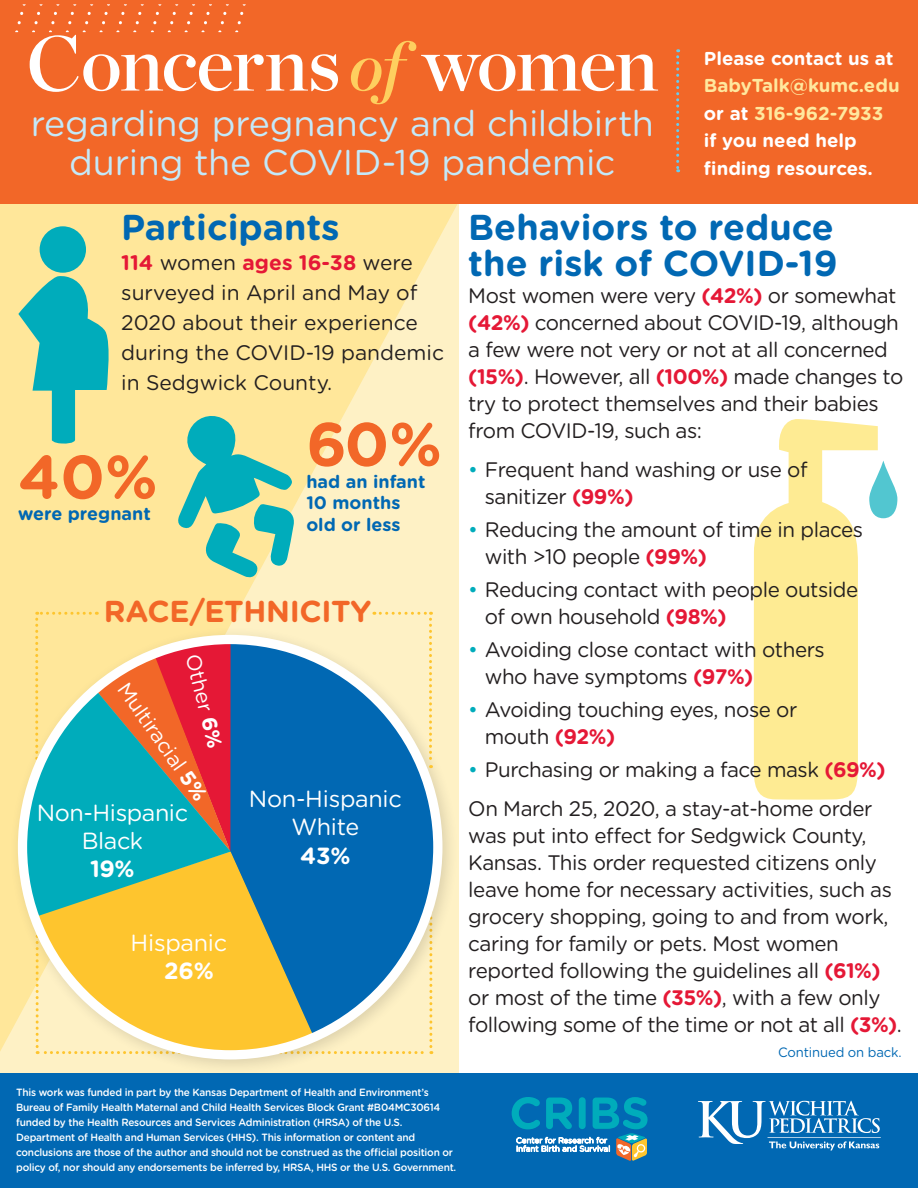
<style>
.page{position:relative;width:918px;height:1188px;background:#fff}
.page>*{position:absolute;margin:0;border:0;box-sizing:border-box;transform-origin:0 0}
.t1{font:77.4px "Chronicle Display Semi";letter-spacing:-.025em;color:#fff}
.t2{font:700 61.35px "Gotham Rounded";color:#f26728}
.t3{font:700 36px/36px "Gotham Rounded";color:#0168b3}
.t4{font:35.85px/38.7px "Gotham Rounded";letter-spacing:-.005em;color:#c4e9f9;text-align:center}
.t5{font:700 30.3px "Gotham Rounded";letter-spacing:-.01em;color:#f26728}
.t6{font:23.4px/28px "Gotham Rounded";letter-spacing:-.01em;color:#fff;text-align:center}
.t7{font:700 23.4px "Gotham Rounded";color:#fff}
.t8{font:21px/27px "Gotham Rounded";letter-spacing:-.02em;color:#231f20}
.t9{font:21px/30px "Gotham Rounded";color:#231f20}
.t10{font:20.85px "Gotham Rounded";color:#fff}
.t11{font:700 18.75px/27.5px "Gotham Rounded";color:#fff}
.t12{font:700 18px/21.6px "Gotham Rounded";color:#0168b3}
.t13{font:13.5px "Gotham Rounded";letter-spacing:-.01em;color:#0168b3}
.t14{font:500 10.5px/15px "Gotham Rounded";letter-spacing:-.02em;color:#fff;scale:.96 1}
.s1{font-style:italic;font-size:68.85px;color:#fecf5f}
.s2{font-weight:700;color:#e51836}
.s3{color:#ffe89e}
.s4{color:#00acbb}
.s5{font-weight:700}
</style>
<div class="page">
<svg style="left:754px;top:419px;width:124px;height:381px;fill:#feeb93"></svg>
<svg style="left:869px;top:461px;width:28px;height:57px"></svg>
<svg style="left:0;top:203px;width:459px;height:849px;background:#fee9a6"></svg>
<div style="left:0;top:1074px;width:918px;height:114px;background:#0168b3"></div>
<div style="left:0;top:0;width:918px;height:203px;background:#f26728"></div>
<svg style="left:15px;top:4px;width:231px;height:28px"></svg>
<div style="left:40px;top:226px;width:46px;height:47px;background:#00acbb;border-radius:50%"></div>
<svg style="left:18px;top:276px;width:94px;height:168px;background:#76c7ab"></svg>
<svg style="left:178px;top:413px;width:117px;height:166px;background:#8dcdaa"></svg>
<div style="left:8px;top:625px;width:451px;height:451px;background:#231f20;opacity:.15"></div>
<svg style="left:231px;top:639px;width:207px;height:411px;background:#3c88ba"></svg>
<svg style="left:23px;top:852px;width:300px;height:203px;background:#cabc6e"></svg>
<svg style="left:35px;top:612px;width:196px;height:68px;background:#f9c08c"></svg>
<svg style="left:23px;top:680px;width:208px;height:243px;background:#7b9e85"></svg>
<svg style="left:698px;top:1101px;width:183px;height:49px"></svg>
<svg style="left:512px;top:1097px;width:136px;height:64px"></svg>
<svg style="left:374px;top:612px;width:58px;height:156px;background:#d0d7c2"></svg>
<svg style="left:676px;top:49px;width:3px;height:123px"></svg>
<h1 class="t1" style="left:26px;top:3px;width:634px">Concerns <span class="s1">of</span> women</h1>
<h3 class="t4" style="left:31px;top:103px;width:625px">regarding pregnancy and childbirth during the COVID-19 pandemic</h3>
<h3 class="t3" style="left:121px;top:207px;width:220px">Participants</h3>
<p class="t9" style="left:121px;top:246px;width:324px"><span class="s2">114</span> women <span class="s2">ages 16-38</span> were surveyed in April and May of<br>2020 about their experience during the COVID-19 pandemic in Sedgwick County.</p>
<p class="t11" style="left:704px;top:44px;width:191px">Please contact us at</p>
<p class="t11" style="left:704px;top:71px;width:197px"><span class="s3">BabyTalk@kumc.edu </span>or at <span class="s3">316-962-7933 </span>if you need help finding resources.</p>
<h3 class="t3" style="left:468px;top:208px;width:371px">Behaviors to reduce the risk of COVID-19</h3>
<p class="t8" style="left:468px;top:281px;width:437px">Most women were very <span class="s2">(42%)</span> or somewhat <span class="s2">(42%)</span> concerned about COVID-19, although a few were not very or not at all concerned <span class="s2">(15%)</span>. However, all <span class="s2">(100%)</span> made changes to try to protect themselves and their babies from COVID-19, such as:</p>
<p class="t8" style="left:485px;top:455px;width:324px;text-indent:-17px"><span class="s4">•</span> Frequent hand washing or use of sanitizer <span class="s2">(99%)</span></p>
<p class="t8" style="left:485px;top:515px;width:380px;text-indent:-17px"><span class="s4">•</span> Reducing the amount of time in places with &gt;10 people <span class="s2">(99%)</span></p>
<p class="t8" style="left:485px;top:575px;width:375px;text-indent:-17px"><span class="s4">•</span> Reducing contact with people outside of own household <span class="s2">(98%)</span></p>
<p class="t8" style="left:485px;top:635px;width:342px;text-indent:-17px"><span class="s4">•</span> Avoiding close contact with others who have symptoms <span class="s2">(97%)</span></p>
<p class="t8" style="left:485px;top:695px;width:314px;text-indent:-17px"><span class="s4">•</span> Avoiding touching eyes, nose or mouth <span class="s2">(92%)</span></p>
<p class="t8" style="left:468px;top:749px;width:419px;line-height:39px"><span class="s4">•</span> Purchasing or making a face mask <span class="s2">(69%)<br></span>On March 25, 2020, a stay-at-home order</p>
<p class="t8" style="left:468px;top:821px;width:435px">was put into effect for Sedgwick County, Kansas. This order requested citizens only leave home for necessary activities, such as grocery shopping, going to and from work, caring for family or pets. Most women reported following the guidelines all <span class="s2">(61%) </span>or most of the time <span class="s2">(35%)</span>, with a few only following some of the time or not at all <span class="s2">(3%)</span>.</p>
<p class="t13" style="left:778px;top:1043px;width:125px">Continued on back.</p>
<h2 class="t2" style="left:306px;top:399px;width:137px">60%</h2>
<p class="t12" style="left:306px;top:470px;width:121px">had an infant<br>10 months old or less</p>
<h2 class="t2" style="left:18px;top:432px;width:141px">40%</h2>
<p class="t12" style="left:18px;top:502px;width:134px">were pregnant</p>
<h3 class="t5" style="left:104px;top:589px;width:269px">RACE/ETHNICITY</h3>
<p class="t10" style="left:206px;top:651px;width:98px;rotate:76deg">Other <span class="s5">6%</span></p>
<p class="t10" style="left:134px;top:676px;width:141px;rotate:55deg">Multiracial <span class="s5">5%</span></p>
<p class="t6" style="left:249px;top:784px;width:154px">Non-Hispanic<br>White</p>
<p class="t7" style="left:300px;top:838px;width:52px">43%</p>
<p class="t6" style="left:37px;top:798px;width:153px">Non-Hispanic<br>Black</p>
<p class="t7" style="left:90px;top:852px;width:46px">19%</p>
<p class="t6" style="left:131px;top:927px;width:98px">Hispanic</p>
<p class="t7" style="left:164px;top:953px;width:51px">26%</p>
<p class="t14" style="left:16px;top:1084px;width:460px">This work was funded in part by the Kansas Department of Health and Environment’s Bureau of Family Health Maternal and Child Health Services Block Grant #B04MC30614 funded by the Health Resources and Services Administration (HRSA) of the U.S.<br>Department of Health and Human Services (HHS). This information or content and conclusions are those of the author and should not be construed as the official position or policy of, nor should any endorsements be inferred by, HRSA, HHS or the U.S. Government.</p>
</div>
